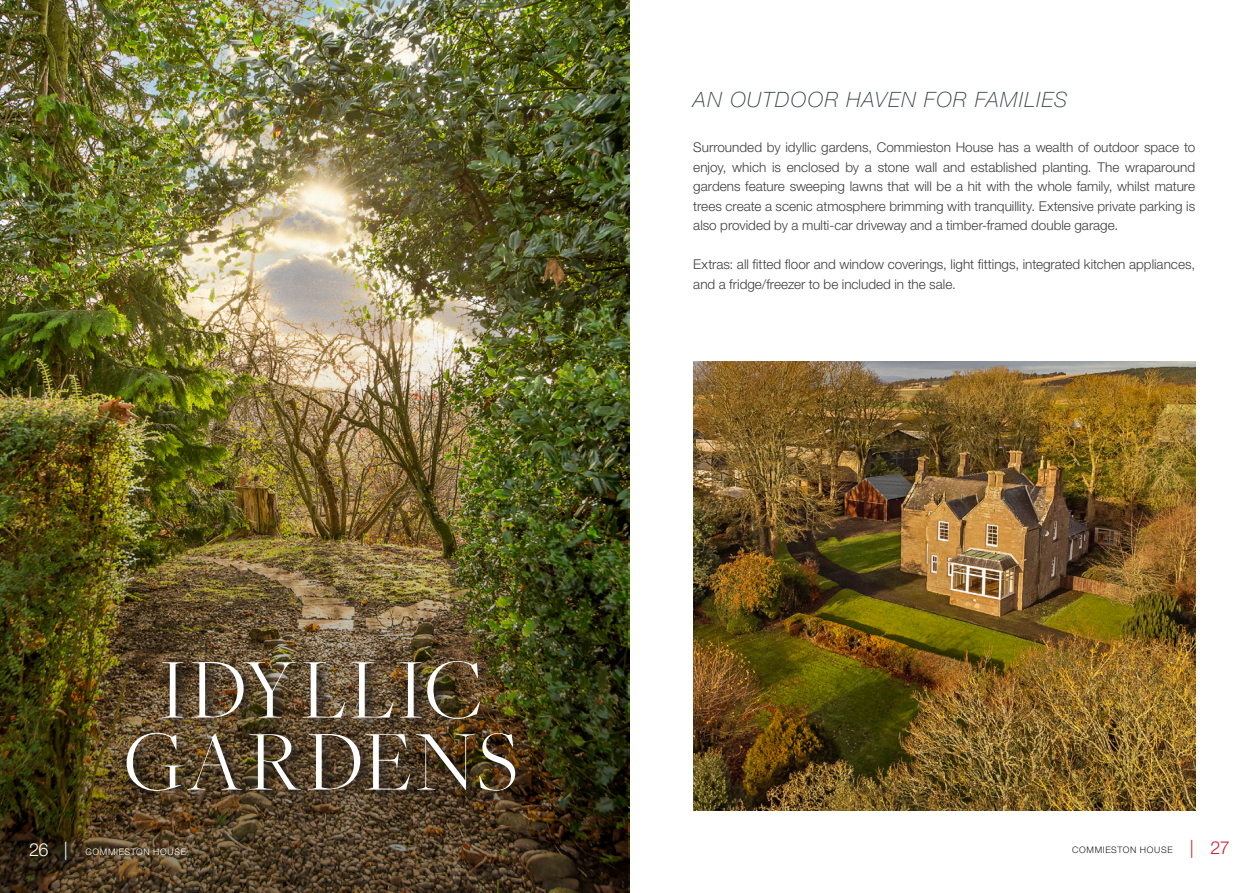
<style>
.page{position:relative;width:1259px;height:893px;background:#fff}
.page>*{position:absolute;margin:0;border:0;box-sizing:border-box;transform-origin:0 0}
.Address_line_1{font:300 88.5px/72px "Freight Big Pro";letter-spacing:.015em;color:#fff;text-align:center}
.Address_line_1-2{font:italic 100 21.15px "Helvetica Neue LT Std";letter-spacing:.06em;color:#323b3e}
.t1{font:300 18px "Helvetica Neue LT Std";color:#cb1f31}
.Address_line_1-3{font:300 13.5px/19.5px "Helvetica Neue LT Std";color:#3e3e3f;text-align:justify}
.t2{font:300 9px "Helvetica Neue LT Std";letter-spacing:.07em;color:#fff}
.t3{font:300 9px "Helvetica Neue LT Std";letter-spacing:.07em;color:#231f20}
.s1{font-size:18px;color:#cb1f31}
.s2{font-size:18px}
</style>
<div class="page">
<img style="left:0;top:0;width:629px;height:893px">
<img style="left:0;top:268px;width:627px;height:625px">
<img style="left:124px;top:657px;width:406px;height:149px">
<img style="left:693px;top:362px;width:502px;height:448px">
<p class="Address_line_1-2" style="left:693px;top:88px;width:376px">AN OUTDOOR HAVEN FOR FAMILIES</p>
<p class="Address_line_1" style="left:124px;top:651px;width:395px">IDYLLIC<br>GARDENS</p>
<p class="Address_line_1-3" style="left:693px;top:137px;width:503px">Surrounded by idyllic gardens, Commieston House has a wealth of outdoor space to enjoy, which is enclosed by a stone wall and established planting. The wraparound gardens feature sweeping lawns that will be a hit with the whole family, whilst mature trees create a scenic atmosphere brimming with tranquillity. Extensive private parking is also provided by a multi-car driveway and a timber-framed double garage.</p>
<p class="Address_line_1-3" style="left:693px;top:254px;width:503px">Extras: all fitted floor and window coverings, light fittings, integrated kitchen appliances, and a fridge/freezer to be included in the sale.</p>
<p class="t3" style="left:1072px;top:844px;width:123px">COMMIESTON HOUSE <span class="s1">|</span></p>
<p class="t2" style="left:29px;top:846px;width:158px"><span class="s2">26 |</span> COMMIESTON HOUSE</p>
<h3 class="t1" style="left:1210px;top:837px;width:21px">27</h3>
</div>
